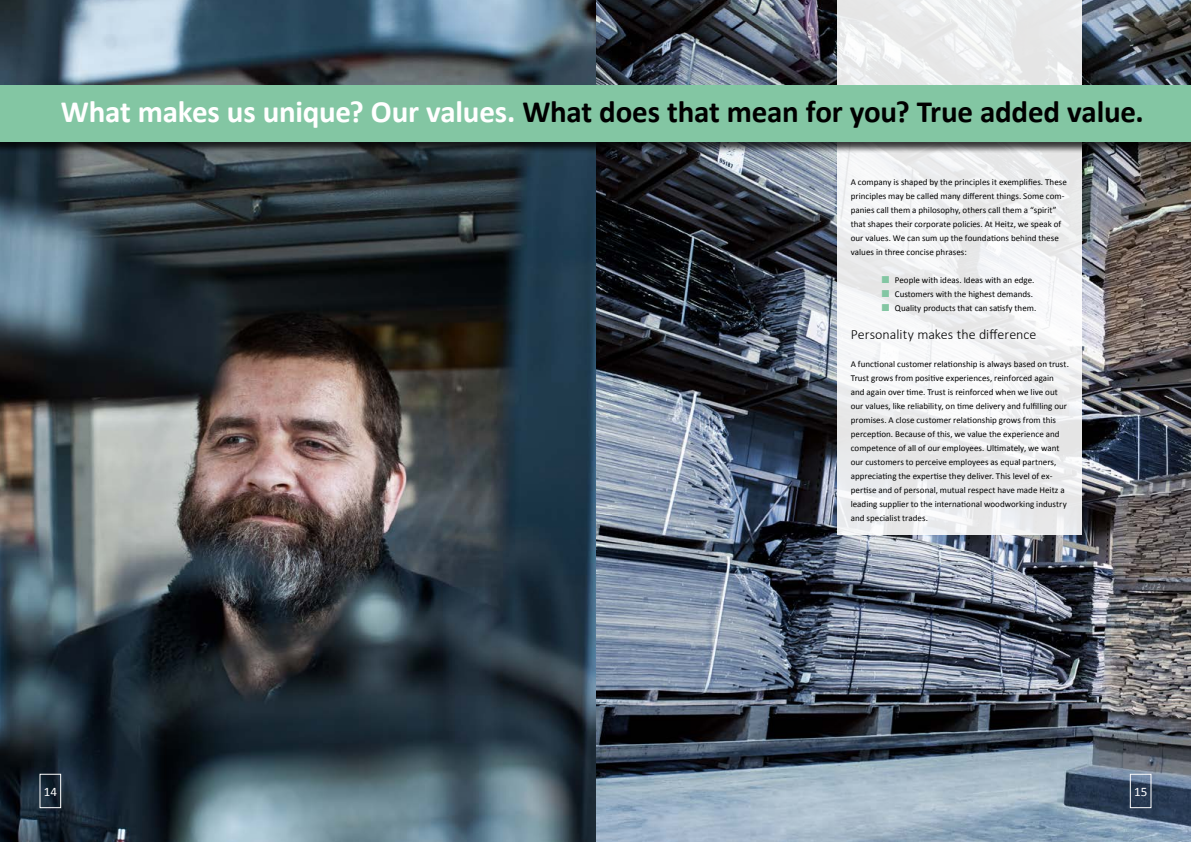
<style>
.page{position:relative;width:1191px;height:842px;background:#fff}
.page>*{position:absolute;margin:0;border:0;box-sizing:border-box;transform-origin:0 0}
.t1{font:700 31px "Calibri";letter-spacing:-.01em;color:#000}
.t2{font:300 14px "Calibri";color:#000}
.t3{font:13px "Calibri";color:#fff}
.t4{font:9px/14px "Calibri";color:#000}
.s1{color:#fff}
.s2{color:#83c6a3}
</style>
<div class="page">
<img style="left:0;top:0;width:1191px;height:842px">
<div style="left:836px;top:0;width:245px;height:535px;background:linear-gradient(to right,#eff0f2,#eeeff0)"></div>
<div style="left:0;top:85px;width:1191px;height:68px;background:#000;opacity:.75"></div>
<div style="left:0;top:85px;width:1191px;height:57px;background:#83c6a3"></div>
<div style="left:40px;top:774px;width:21px;height:34px;border:1px solid #fff"></div>
<div style="left:1130px;top:774px;width:21px;height:34px;border:1px solid #fff"></div>
<h1 class="t1" style="left:61px;top:90px;width:1084px"><span class="s1">What makes us unique? Our values.</span> What does that mean for you? True added value.</h1>
<p class="t4" style="left:850px;top:175px;width:218px">A company is shaped by the principles it exemplifies. These principles may be called many different things. Some com&shy;panies call them a philosophy, others call them a “spirit” that shapes their corporate policies. At Heitz, we speak of our values. We can sum up the foundations behind these values in three concise phrases:</p>
<p class="t4" style="left:881px;top:273px;width:154px"><span class="s2">■</span> People with ideas. Ideas with an edge.</p>
<p class="t4" style="left:881px;top:287px;width:153px"><span class="s2">■</span> Customers with the highest demands.</p>
<p class="t4" style="left:881px;top:301px;width:156px"><span class="s2">■</span> Quality products that can satisfy them.</p>
<h2 class="t2" style="left:850px;top:326px;width:187px">Personality makes the difference</h2>
<p class="t4" style="left:850px;top:357px;width:220px">A functional customer relationship is always based on trust.<br>Trust grows from positive experiences, reinforced again and again over time. Trust is reinforced when we live out our values, like reliability, on time delivery and fulfilling our promises. A close customer relationship grows from this perception. Because of this, we value the experience and competence of all of our employees. Ultimately, we want our customers to perceive employees as equal partners, appreciating the expertise they deliver. This level of ex&shy;pertise and of personal, mutual respect have made Heitz a leading supplier to the international woodworking industry and specialist trades.</p>
<h3 class="t3" style="left:44px;top:782px;width:15px">14</h3>
<h3 class="t3" style="left:1134px;top:782px;width:15px">15</h3>
</div>
